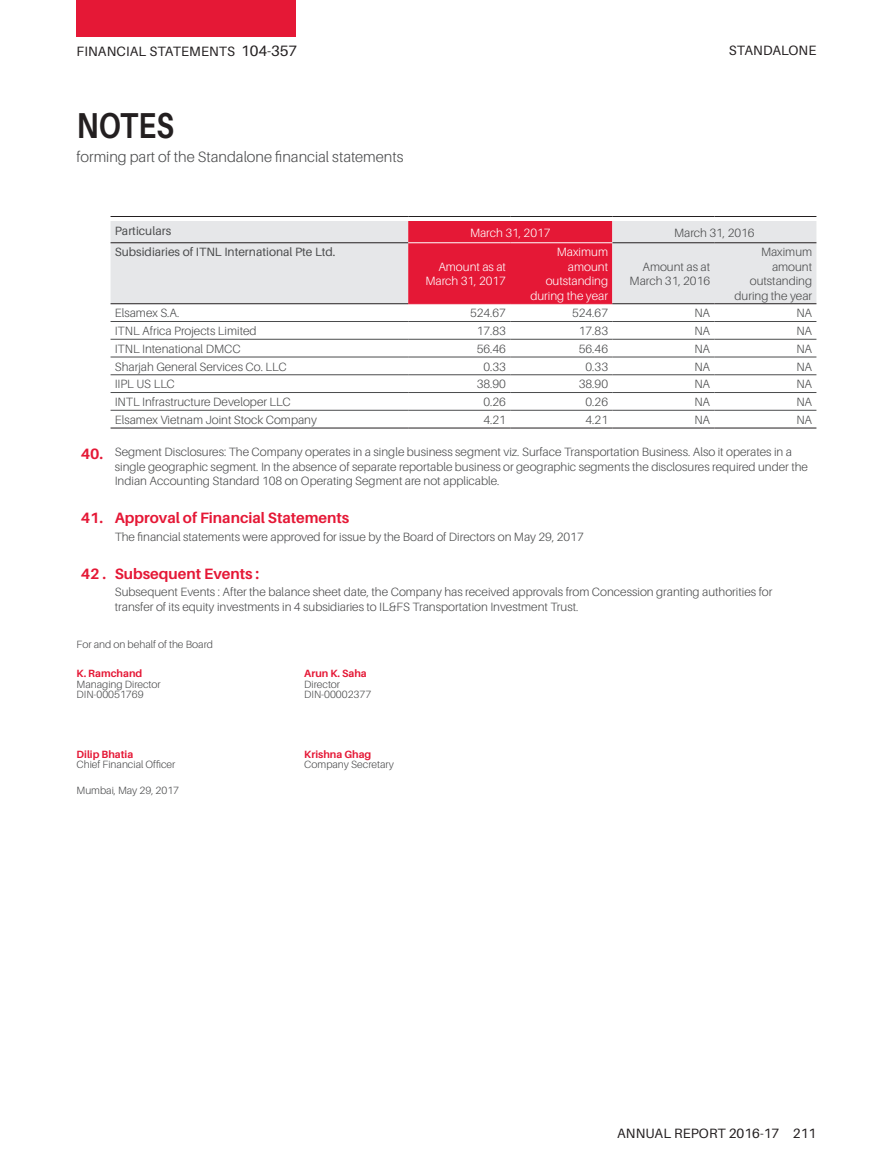
<style>
.page{position:relative;width:893px;height:1170px;background:#fff}
.page>*{position:absolute;margin:0;border:0;box-sizing:border-box;transform-origin:0 0}
.t1{font:700 36px "Aileron";letter-spacing:.01em;color:#231f20;scale:.8 1}
.Note_HEAD{font:700 15px "Aileron";color:#e51836}
.t2{font:300 15px "Aileron";color:#4b4c4d}
.t3{font:13.5px "Aileron";letter-spacing:.01em;color:#231f20}
.Table_Body_Text{font:300 12px/14.4px "Aileron";color:#4b4c4d}
.Curnt___Prvs_Fig{font:300 12px "Aileron";color:#4b4c4d}
.Curnt_Head{font:300 12px/14.4px "Aileron";color:#fff;text-align:right}
.Previs_head{font:300 12px/14.4px "Aileron";color:#4b4c4d;text-align:right}
.Particulars{font:12px "Aileron";color:#4b4c4d}
.t4{font:300 10.5px "Aileron";color:#4b4c4d}
.t5{font:700 10.5px "Aileron";color:#e51836}
.s1{font-size:15px}
</style>
<div class="page">
<div style="left:77px;top:0;width:219px;height:36px;background:#e51836"></div>
<svg style="left:111px;top:221px;width:705px;height:82px;background:#e5aab4"></svg>
<hr style="left:111px;top:242px;width:297px;height:1px;background:#231f20">
<hr style="left:111px;top:321px;width:297px;height:1px;background:#4b4c4d">
<hr style="left:111px;top:339px;width:297px;height:1px;background:#4b4c4d">
<hr style="left:111px;top:357px;width:297px;height:1px;background:#4b4c4d">
<hr style="left:111px;top:374px;width:297px;height:1px;background:#4b4c4d">
<hr style="left:111px;top:392px;width:297px;height:1px;background:#4b4c4d">
<hr style="left:408px;top:321px;width:102px;height:1px;background:#4b4c4d">
<hr style="left:510px;top:321px;width:102px;height:1px;background:#4b4c4d">
<hr style="left:612px;top:321px;width:102px;height:1px;background:#4b4c4d">
<hr style="left:714px;top:321px;width:102px;height:1px;background:#4b4c4d">
<hr style="left:408px;top:339px;width:102px;height:1px;background:#4b4c4d">
<hr style="left:510px;top:339px;width:102px;height:1px;background:#4b4c4d">
<hr style="left:612px;top:339px;width:102px;height:1px;background:#4b4c4d">
<hr style="left:714px;top:339px;width:102px;height:1px;background:#4b4c4d">
<hr style="left:408px;top:357px;width:102px;height:1px;background:#4b4c4d">
<hr style="left:510px;top:357px;width:102px;height:1px;background:#4b4c4d">
<hr style="left:612px;top:357px;width:102px;height:1px;background:#4b4c4d">
<hr style="left:714px;top:357px;width:102px;height:1px;background:#4b4c4d">
<hr style="left:408px;top:374px;width:102px;height:1px;background:#4b4c4d">
<hr style="left:510px;top:374px;width:102px;height:1px;background:#4b4c4d">
<hr style="left:612px;top:374px;width:102px;height:1px;background:#4b4c4d">
<hr style="left:714px;top:374px;width:102px;height:1px;background:#4b4c4d">
<hr style="left:408px;top:392px;width:102px;height:1px;background:#4b4c4d">
<hr style="left:510px;top:392px;width:102px;height:1px;background:#4b4c4d">
<hr style="left:612px;top:392px;width:102px;height:1px;background:#4b4c4d">
<hr style="left:714px;top:392px;width:102px;height:1px;background:#4b4c4d">
<hr style="left:408px;top:410px;width:102px;height:1px;background:#4b4c4d">
<hr style="left:510px;top:410px;width:102px;height:1px;background:#4b4c4d">
<hr style="left:612px;top:410px;width:102px;height:1px;background:#4b4c4d">
<hr style="left:714px;top:410px;width:102px;height:1px;background:#4b4c4d">
<hr style="left:111px;top:216px;width:297px;height:1px;background:#231f20">
<hr style="left:408px;top:216px;width:102px;height:1px;background:#231f20">
<hr style="left:510px;top:216px;width:102px;height:1px;background:#231f20">
<hr style="left:612px;top:216px;width:102px;height:1px;background:#231f20">
<hr style="left:714px;top:216px;width:102px;height:1px;background:#231f20">
<hr style="left:612px;top:242px;width:102px;height:1px;background:#231f20">
<hr style="left:714px;top:242px;width:102px;height:1px;background:#231f20">
<hr style="left:111px;top:427px;width:297px;height:1px;background:#231f20">
<hr style="left:408px;top:427px;width:102px;height:1px;background:#231f20">
<hr style="left:510px;top:427px;width:102px;height:1px;background:#231f20">
<hr style="left:612px;top:427px;width:102px;height:1px;background:#231f20">
<hr style="left:714px;top:427px;width:102px;height:1px;background:#231f20">
<hr style="left:111px;top:410px;width:297px;height:1px;background:#4b4c4d">
<hr style="left:408px;top:242px;width:102px;height:1px;background:#fff">
<hr style="left:510px;top:242px;width:102px;height:1px;background:#fff">
<hr style="left:111px;top:303px;width:297px;height:1px;background:#231f20">
<hr style="left:408px;top:303px;width:102px;height:1px;background:#e51836">
<hr style="left:510px;top:303px;width:102px;height:1px;background:#e51836">
<hr style="left:612px;top:303px;width:102px;height:1px;background:#231f20">
<hr style="left:714px;top:303px;width:102px;height:1px;background:#231f20">
<p class="t3" style="left:77px;top:44px;width:222px">FINANCIAL STATEMENTS <span class="s1">104-357</span></p>
<p class="t3" style="left:729px;top:43px;width:89px">STANDALONE</p>
<h1 class="t1" style="left:77px;top:105px;width:123px">NOTES</h1>
<p class="t2" style="left:77px;top:149px;width:328px">forming part of the Standalone financial statements</p>
<p class="Particulars" style="left:115px;top:224px;width:58px">Particulars</p>
<p class="Curnt_Head" style="left:470px;top:225px;width:82px">March 31, 2017</p>
<p class="Previs_head" style="left:674px;top:225px;width:82px">March 31, 2016</p>
<p class="Particulars" style="left:115px;top:245px;width:222px">Subsidiaries of ITNL International Pte Ltd.</p>
<p class="Curnt_Head" style="left:425px;top:259px;width:82px">Amount as at<br>March 31, 2017</p>
<p class="Curnt_Head" style="left:530px;top:245px;width:79px">Maximum amount outstanding during the year</p>
<p class="Previs_head" style="left:734px;top:245px;width:79px">Maximum amount outstanding during the year</p>
<p class="Previs_head" style="left:630px;top:259px;width:82px">Amount as at<br>March 31, 2016</p>
<p class="Table_Body_Text" style="left:115px;top:306px;width:66px">Elsamex S.A.</p>
<p class="Curnt___Prvs_Fig" style="left:470px;top:306px;width:37px">524.67</p>
<p class="Curnt___Prvs_Fig" style="left:572px;top:306px;width:37px">524.67</p>
<p class="Curnt___Prvs_Fig" style="left:694px;top:306px;width:17px">NA</p>
<p class="Curnt___Prvs_Fig" style="left:796px;top:306px;width:17px">NA</p>
<p class="Table_Body_Text" style="left:115px;top:324px;width:143px">ITNL Africa Projects Limited</p>
<p class="Curnt___Prvs_Fig" style="left:477px;top:324px;width:31px">17.83</p>
<p class="Curnt___Prvs_Fig" style="left:579px;top:324px;width:31px">17.83</p>
<p class="Curnt___Prvs_Fig" style="left:694px;top:324px;width:17px">NA</p>
<p class="Curnt___Prvs_Fig" style="left:796px;top:324px;width:17px">NA</p>
<p class="Table_Body_Text" style="left:115px;top:341px;width:127px">ITNL Intenational DMCC</p>
<p class="Curnt___Prvs_Fig" style="left:477px;top:342px;width:31px">56.46</p>
<p class="Curnt___Prvs_Fig" style="left:579px;top:342px;width:31px">56.46</p>
<p class="Curnt___Prvs_Fig" style="left:694px;top:342px;width:17px">NA</p>
<p class="Curnt___Prvs_Fig" style="left:796px;top:342px;width:17px">NA</p>
<p class="Table_Body_Text" style="left:115px;top:359px;width:173px">Sharjah General Services Co. LLC</p>
<p class="Curnt___Prvs_Fig" style="left:483px;top:360px;width:24px">0.33</p>
<p class="Curnt___Prvs_Fig" style="left:586px;top:360px;width:24px">0.33</p>
<p class="Curnt___Prvs_Fig" style="left:694px;top:360px;width:17px">NA</p>
<p class="Curnt___Prvs_Fig" style="left:796px;top:360px;width:17px">NA</p>
<p class="Table_Body_Text" style="left:115px;top:377px;width:62px">IIPL US LLC</p>
<p class="Curnt___Prvs_Fig" style="left:477px;top:377px;width:31px">38.90</p>
<p class="Curnt___Prvs_Fig" style="left:579px;top:377px;width:31px">38.90</p>
<p class="Curnt___Prvs_Fig" style="left:694px;top:377px;width:17px">NA</p>
<p class="Curnt___Prvs_Fig" style="left:796px;top:377px;width:17px">NA</p>
<p class="Table_Body_Text" style="left:115px;top:395px;width:177px">INTL Infrastructure Developer LLC</p>
<p class="Curnt___Prvs_Fig" style="left:483px;top:395px;width:24px">0.26</p>
<p class="Curnt___Prvs_Fig" style="left:586px;top:395px;width:24px">0.26</p>
<p class="Curnt___Prvs_Fig" style="left:694px;top:395px;width:17px">NA</p>
<p class="Curnt___Prvs_Fig" style="left:796px;top:395px;width:17px">NA</p>
<p class="Table_Body_Text" style="left:115px;top:412px;width:204px">Elsamex Vietnam Joint Stock Company</p>
<p class="Curnt___Prvs_Fig" style="left:483px;top:413px;width:24px">4.21</p>
<p class="Curnt___Prvs_Fig" style="left:586px;top:413px;width:24px">4.21</p>
<p class="Curnt___Prvs_Fig" style="left:694px;top:413px;width:17px">NA</p>
<p class="Curnt___Prvs_Fig" style="left:796px;top:413px;width:17px">NA</p>
<p class="Note_HEAD" style="left:81px;top:445px;width:24px">40.</p>
<p class="Table_Body_Text" style="left:115px;top:445px;width:695px">Segment Disclosures: The Company operates in a single business segment viz. Surface Transportation Business. Also it operates in a single geographic segment. In the absence of separate reportable business or geographic segments the disclosures required under the<br>Indian Accounting Standard 108 on Operating Segment are not applicable.</p>
<p class="Note_HEAD" style="left:81px;top:509px;width:24px">41.</p>
<p class="Note_HEAD" style="left:115px;top:509px;width:236px">Approval of Financial Statements</p>
<p class="Table_Body_Text" style="left:115px;top:529px;width:470px">The financial statements were approved for issue by the Board of Directors on May 29, 2017</p>
<p class="Note_HEAD" style="left:81px;top:565px;width:27px">42 .</p>
<p class="Note_HEAD" style="left:115px;top:565px;width:146px">Subsequent Events :</p>
<p class="Table_Body_Text" style="left:115px;top:585px;width:659px">Subsequent Events : After the balance sheet date, the Company has received approvals from Concession granting authorities for transfer of its equity investments in 4 subsidiaries to IL&amp;FS Transportation Investment Trust.</p>
<p class="t4" style="left:77px;top:639px;width:138px">For and on behalf of the Board</p>
<p class="t5" style="left:77px;top:667px;width:67px">K. Ramchand</p>
<p class="t5" style="left:304px;top:667px;width:64px">Arun K. Saha</p>
<p class="t4" style="left:77px;top:678px;width:86px">Managing Director</p>
<p class="t4" style="left:304px;top:678px;width:37px">Director</p>
<p class="t4" style="left:77px;top:688px;width:69px">DIN-00051769</p>
<p class="t4" style="left:304px;top:688px;width:69px">DIN-00002377</p>
<p class="t5" style="left:77px;top:748px;width:58px">Dilip Bhatia</p>
<p class="t5" style="left:304px;top:748px;width:69px">Krishna Ghag</p>
<p class="t4" style="left:77px;top:759px;width:100px">Chief Financial Officer</p>
<p class="t4" style="left:304px;top:759px;width:91px">Company Secretary</p>
<p class="t4" style="left:77px;top:784px;width:104px">Mumbai, May 29, 2017</p>
<p class="t3" style="left:617px;top:1125px;width:201px">ANNUAL REPORT 2016-17 211</p>
</div>
